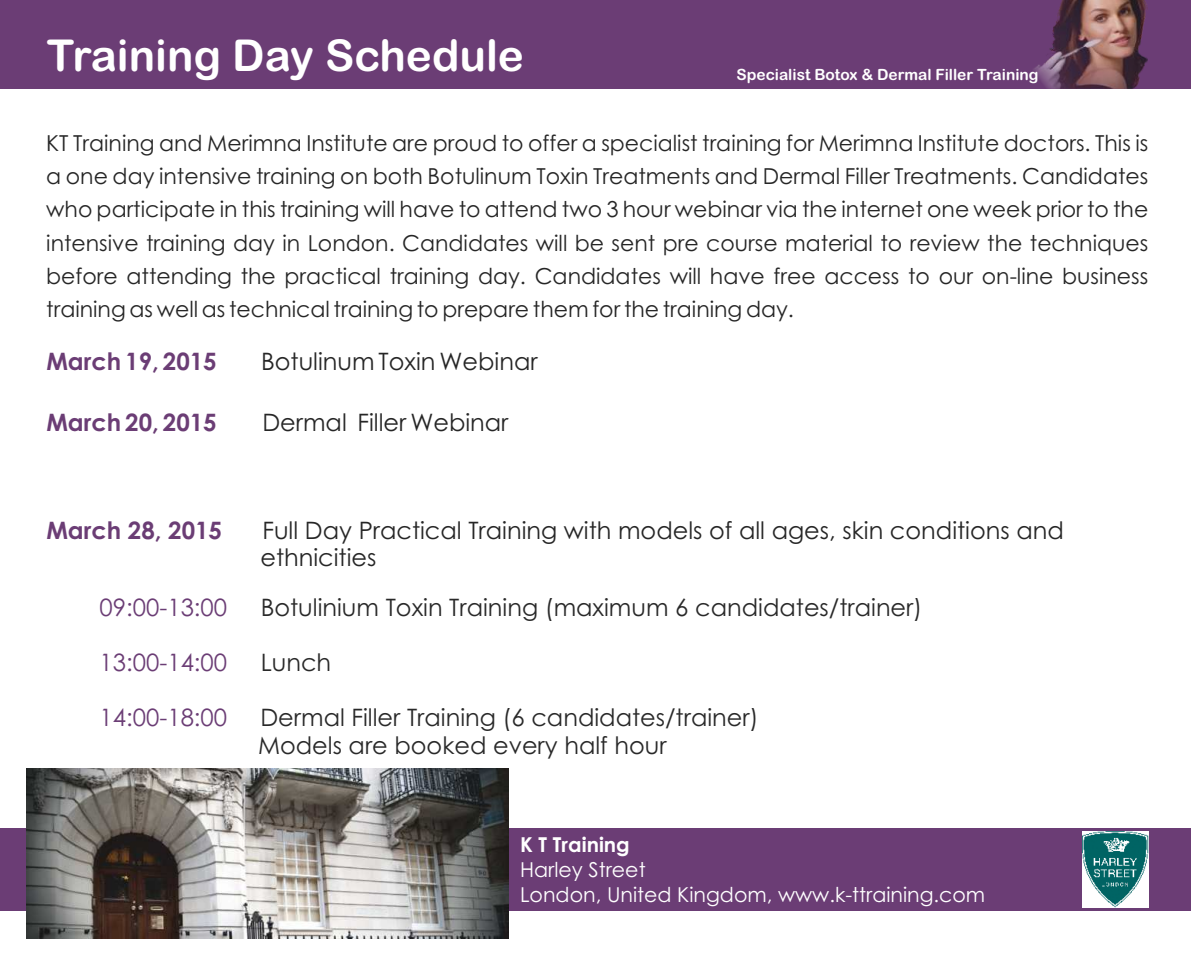
<style>
.page{position:relative;width:1191px;height:964px;background:#fff}
.page>*{position:absolute;margin:0;border:0;box-sizing:border-box;transform-origin:0 0}
.t1{font:44px "Arial Rounded MT Bold";color:#fff}
.t2{font:24px/27.6px "Century Gothic";color:#292929}
.t3{font:24px/27.6px "Century Gothic";color:#262626}
.t4{font:700 24px "Century Gothic";color:#6b3d75}
.t5{font:24px "Century Gothic";color:#6b3d75}
.t6{font:22px/33.4px "Century Gothic";color:#262626;text-align:justify}
.t7{font:20.6px/25px "Century Gothic";color:#fff}
.t8{font:700 20.6px "Century Gothic";color:#fff}
.t9{font:15.4px "Arial Rounded MT Bold";color:#fff}
</style>
<div class="page">
<div style="left:0;top:828px;width:1191px;height:83px;background:#6b3d75"></div>
<img style="left:1082px;top:831px;width:66px;height:76px">
<div style="left:0;top:0;width:1191px;height:89px;background:#6b3d75"></div>
<img style="left:1033px;top:0;width:114px;height:89px">
<img style="left:27px;top:768px;width:481px;height:171px">
<h1 class="t1" style="left:47px;top:39px;width:479px">Training Day Schedule</h1>
<p class="t9" style="left:736px;top:69px;width:304px">Specialist Botox &amp; Dermal Filler Training</p>
<p class="t6" style="left:46px;top:128px;width:1103px">KT Training and Merimna Institute are proud to offer a specialist training for Merimna Institute doctors. This is a one day intensive training on both Botulinum Toxin Treatments and Dermal Filler Treatments. Candidates who participate in this training will have to attend two 3 hour webinar via the internet one week prior to the intensive training day in London. Candidates will be sent pre course material to review the techniques before attending the practical training day. Candidates will have free access to our on-line business training as well as technical training to prepare them for the training day.</p>
<p class="t4" style="left:46px;top:352px;width:172px">March 19, 2015</p>
<p class="t3" style="left:261px;top:350px;width:278px">Botulinum Toxin Webinar</p>
<p class="t4" style="left:46px;top:413px;width:172px">March 20, 2015</p>
<p class="t3" style="left:262px;top:411px;width:247px">Dermal Filler Webinar</p>
<p class="t4" style="left:46px;top:520px;width:177px">March 28, 2015</p>
<p class="t5" style="left:100px;top:598px;width:129px">09:00-13:00</p>
<p class="t5" style="left:100px;top:653px;width:129px">13:00-14:00</p>
<p class="t5" style="left:100px;top:708px;width:129px">14:00-18:00</p>
<p class="t3" style="left:260px;top:518px;width:805px">Full Day Practical Training with models of all ages, skin conditions and ethnicities</p>
<p class="t2" style="left:261px;top:595px;width:663px">Botulinium Toxin Training (maximum 6 candidates/trainer)</p>
<p class="t2" style="left:261px;top:650px;width:72px">Lunch</p>
<p class="t2" style="left:258px;top:706px;width:502px">Dermal Filler Training (6 candidates/trainer)<br>Models are booked every half hour</p>
<p class="t8" style="left:520px;top:836px;width:111px">K T Training</p>
<p class="t7" style="left:520px;top:859px;width:466px">Harley Street<br>London, United Kingdom, www.k-ttraining.com</p>
</div>
